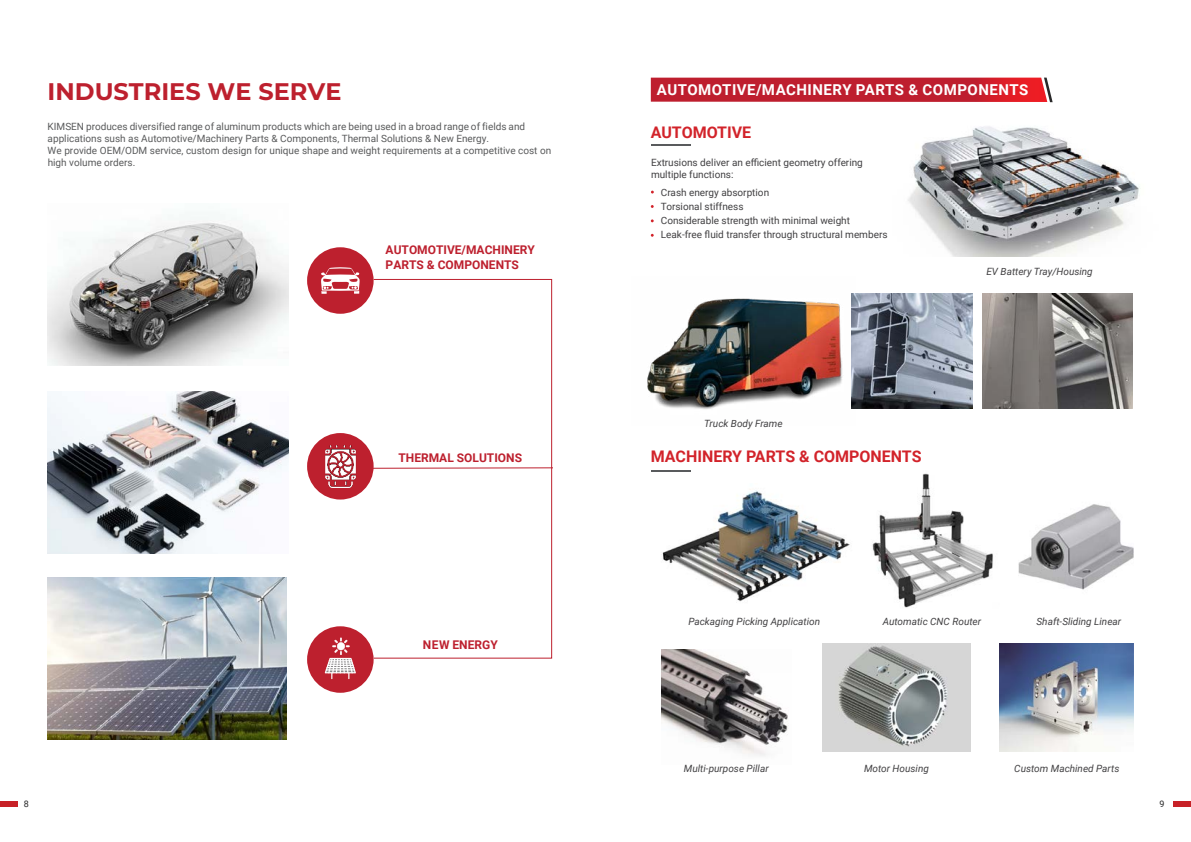
<style>
.page{position:relative;width:1191px;height:842px;background:#fff}
.page>*{position:absolute;margin:0;border:0;box-sizing:border-box;transform-origin:0 0}
.t1{font:700 24px "Montserrat";color:#bd202e}
.t2{font:700 16px "Roboto";color:#d2232a}
.t3{font:700 15px "Roboto";letter-spacing:.035em;color:#fff}
.t4{font:700 12px/14.4px "Roboto";color:#bd202e}
.t5{font:10px/12px "Roboto";color:#595a5b}
.t6{font:10px/14px "Roboto";color:#414042}
.t7{font:italic 10px "Roboto";color:#414042}
.t8{font:9px "Roboto";color:#282829}
</style>
<div class="page">
<div style="left:0;top:801px;width:18px;height:6px;background:#c72127"></div>
<div style="left:1173px;top:801px;width:18px;height:6px;background:#c72127"></div>
<div style="left:307px;top:247px;width:66px;height:67px;background:#bd202e;border-radius:50%"></div>
<svg style="left:321px;top:267px;width:39px;height:27px"></svg>
<div style="left:307px;top:626px;width:66px;height:67px;background:#bd202e;border-radius:50%"></div>
<svg style="left:325px;top:637px;width:31px;height:42px"></svg>
<svg style="left:372px;top:278px;width:180px;height:381px"></svg>
<svg style="left:373px;top:467px;width:179px;height:2px"></svg>
<div style="left:307px;top:433px;width:66px;height:66px;background:#bd202e;border-radius:50%"></div>
<img style="left:48px;top:217px;width:240px;height:149px">
<img style="left:48px;top:392px;width:240px;height:162px">
<img style="left:48px;top:577px;width:238px;height:162px">
<img style="left:325px;top:446px;width:31px;height:41px">
<svg style="left:651px;top:78px;width:401px;height:24px;background:#c32230"></svg>
<img style="left:908px;top:126px;width:232px;height:130px">
<img style="left:982px;top:294px;width:150px;height:114px">
<img style="left:647px;top:293px;width:208px;height:116px">
<img style="left:851px;top:294px;width:121px;height:114px">
<hr style="left:651px;top:144px;width:39px;height:2px;background:#595b5d">
<hr style="left:651px;top:470px;width:39px;height:1px;background:#595b5d">
<img style="left:822px;top:644px;width:148px;height:108px">
<img style="left:872px;top:473px;width:121px;height:135px">
<img style="left:662px;top:490px;width:188px;height:112px">
<img style="left:1018px;top:504px;width:115px;height:86px">
<img style="left:999px;top:644px;width:134px;height:108px">
<img style="left:661px;top:649px;width:128px;height:107px">
<h1 class="t1" style="left:48px;top:74px;width:295px">INDUSTRIES WE SERVE</h1>
<p class="t5" style="left:48px;top:120px;width:505px">KIMSEN produces diversified range of aluminum products which are being used in a broad range of fields and applications sush as Automotive/Machinery Parts &amp; Components, Thermal Solutions &amp; New Energy.<br>We provide OEM/ODM service, custom design for unique shape and weight requirements at a competitive cost on high volume orders.</p>
<p class="t4" style="left:385px;top:242px;width:151px">AUTOMOTIVE/MACHINERY<br>PARTS &amp; COMPONENTS</p>
<p class="t4" style="left:398px;top:450px;width:125px">THERMAL SOLUTIONS</p>
<p class="t4" style="left:423px;top:637px;width:77px">NEW ENERGY</p>
<h3 class="t3" style="left:657px;top:79px;width:373px">AUTOMOTIVE/MACHINERY PARTS &amp; COMPONENTS</h3>
<h2 class="t2" style="left:651px;top:121px;width:102px">AUTOMOTIVE</h2>
<p class="t6" style="left:651px;top:156px;width:213px;line-height:12px">Extrusions deliver an efficient geometry offering multiple functions:</p>
<p class="t6" style="left:661px;top:185px;width:228px">Crash energy absorption<br>Torsional stiffness<br>Considerable strength with minimal weight Leak-free fluid transfer through structural members</p>
<p class="t7" style="left:704px;top:416px;width:80px">Truck Body Frame</p>
<h2 class="t2" style="left:651px;top:445px;width:272px">MACHINERY PARTS &amp; COMPONENTS</h2>
<p class="t7" style="left:986px;top:265px;width:108px">EV Battery Tray/Housing</p>
<p class="t7" style="left:688px;top:614px;width:133px">Packaging Picking Application</p>
<p class="t7" style="left:1036px;top:614px;width:86px">Shaft-Sliding Linear</p>
<p class="t7" style="left:882px;top:614px;width:100px">Automatic CNC Router</p>
<p class="t7" style="left:684px;top:762px;width:86px">Multi-purpose Pillar</p>
<p class="t7" style="left:864px;top:762px;width:66px">Motor Housing</p>
<p class="t7" style="left:1014px;top:762px;width:107px">Custom Machined Parts</p>
<p class="t8" style="left:24px;top:798px;width:7px">8</p>
<p class="t8" style="left:1159px;top:798px;width:7px">9</p>
</div>
